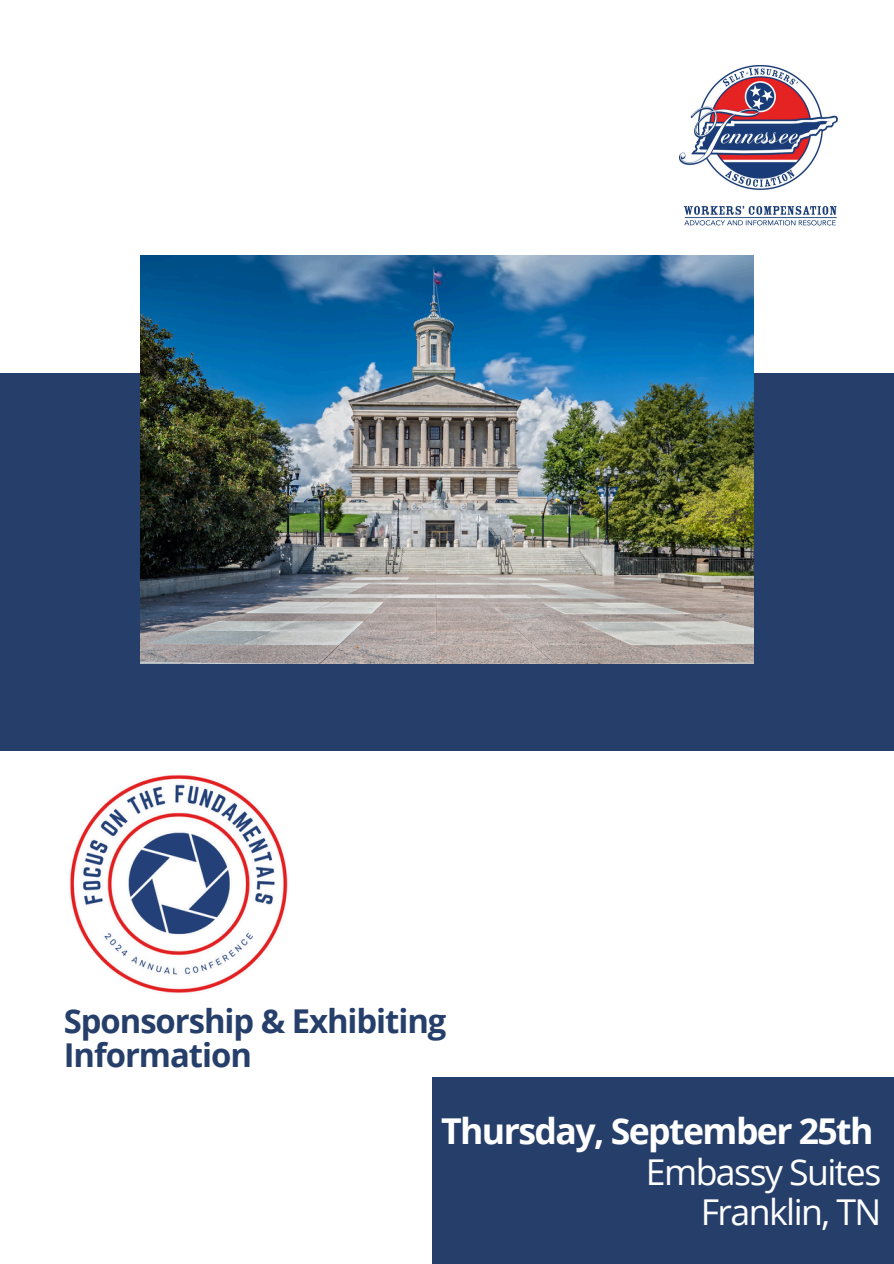
<style>
.page{position:relative;width:894px;height:1264px;background:#fff}
.page>*{position:absolute;margin:0;border:0;box-sizing:border-box;transform-origin:0 0}
.t1{font:35.55px "Open Sans";letter-spacing:-.045em;color:#fff}
.t2{font:700 35.55px "Open Sans";letter-spacing:-.045em;color:#fff}
.t3{font:700 32.85px/33.8px "Open Sans";letter-spacing:-.03em;color:#263f6a}
</style>
<div class="page">
<div style="left:0;top:373px;width:893px;height:377px;background:#263f6a"></div>
<img style="left:141px;top:255px;width:612px;height:408px">
<img style="left:679px;top:65px;width:158px;height:161px">
<div style="left:432px;top:1077px;width:461px;height:186px;background:#263f6a"></div>
<img style="left:70px;top:775px;width:218px;height:218px">
<p class="t3" style="left:64px;top:1003px;width:384px">Sponsorship &amp; Exhibiting<br>Information</p>
<p class="t2" style="left:441px;top:1106px;width:434px">Thursday, September 25th</p>
<p class="t1" style="left:645px;top:1146px;width:237px">Embassy Suites</p>
<h1 class="t1" style="left:700px;top:1187px;width:182px">Franklin, TN</h1>
</div>
